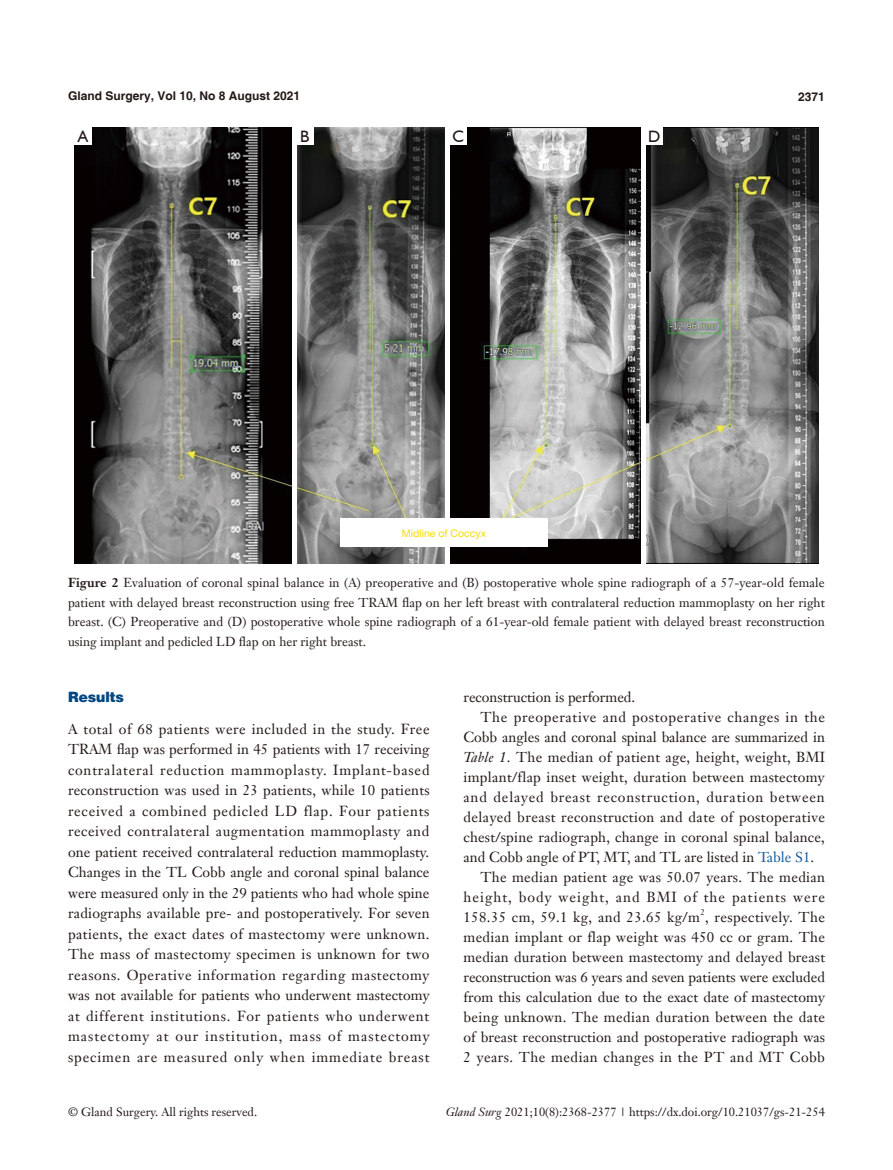
<style>
.page{position:relative;width:893px;height:1170px;background:#fff}
.page>*{position:absolute;margin:0;border:0;box-sizing:border-box;transform-origin:0 0}
.t1{font:16.5px "Humanist 521 BT";color:#231916}
.t2{font:14.25px/20.5px "Janson Text LT";letter-spacing:.03em;color:#231916;text-align:justify}
.t3{font:14.25px "Janson Text LT";color:#231916}
.一级标题正体{font:900 14.25px "Helvetica";color:#004680}
.t4{font:12.75px/19.5px "Janson Text LT";color:#231916;text-align:justify}
.t5{font:12px "Janson Text LT";color:#231916}
.t6{font:700 12px "Helvetica";color:#231916}
.t7{font:10.5px "Helvetica Neue LT Pro";color:#f9da00}
.t8{font:8.25px "Janson Text LT";color:#231916}
.s1{font-weight:700}
.s2{font-style:italic}
.s3{color:#165a9f}
</style>
<div class="page">
<img style="left:74px;top:128px;width:745px;height:435px">
<div style="left:292px;top:128px;width:5px;height:435px;background:#fff"></div>
<div style="left:445px;top:128px;width:5px;height:435px;background:#fff"></div>
<hr style="left:642px;top:128px;width:4px;height:435px;background:#fff">
<div style="left:297px;top:128px;width:17px;height:17px;background:#fff"></div>
<div style="left:450px;top:128px;width:17px;height:17px;background:#fff"></div>
<div style="left:646px;top:128px;width:17px;height:17px;background:#fff"></div>
<div style="left:74px;top:128px;width:17px;height:17px;background:#fff"></div>
<div style="left:340px;top:519px;width:207px;height:28px;background:#fff"></div>
<p class="t6" style="left:68px;top:88px;width:234px">Gland Surgery, Vol 10, No 8 August 2021</p>
<p class="t6" style="left:798px;top:89px;width:28px">2371</p>
<p class="t1" style="left:78px;top:126px;width:12px">A</p>
<p class="t1" style="left:300px;top:126px;width:11px">B</p>
<p class="t1" style="left:452px;top:126px;width:13px">C</p>
<p class="t1" style="left:648px;top:126px;width:14px">D</p>
<p class="t7" style="left:402px;top:526px;width:86px">Midline of Coccyx</p>
<p class="t4" style="left:68px;top:573px;width:758px"><span class="s1">Figure 2</span> Evaluation of coronal spinal balance in (A) preoperative and (B) postoperative whole spine radiograph of a 57-year-old female patient with delayed breast reconstruction using free TRAM flap on her left breast with contralateral reduction mammoplasty on her right breast. (C) Preoperative and (D) postoperative whole spine radiograph of a 61-year-old female patient with delayed breast reconstruction using implant and pedicled LD flap on her right breast.</p>
<p class="一级标题正体" style="left:68px;top:688px;width:58px">Results</p>
<p class="t2" style="left:68px;top:718px;width:363px">A total of 68 patients were included in the study. Free TRAM flap was performed in 45 patients with 17 receiving contralateral reduction mammoplasty. Implant-based reconstruction was used in 23 patients, while 10 patients received a combined pedicled LD flap. Four patients received contralateral augmentation mammoplasty and one patient received contralateral reduction mammoplasty.<br>Changes in the TL Cobb angle and coronal spinal balance were measured only in the 29 patients who had whole spine radiographs available pre- and postoperatively. For seven patients, the exact dates of mastectomy were unknown.<br>The mass of mastectomy specimen is unknown for two reasons. Operative information regarding mastectomy was not available for patients who underwent mastectomy at different institutions. For patients who underwent mastectomy at our institution, mass of mastectomy specimen are measured only when immediate breast</p>
<p class="t3" style="left:463px;top:688px;width:173px">reconstruction is performed.</p>
<p class="t2" style="left:463px;top:707px;width:363px;line-height:20px;text-indent:17px">The preoperative and postoperative changes in the Cobb angles and coronal spinal balance are summarized in <span class="s2">Table 1</span>. The median of patient age, height, weight, BMI implant/flap inset weight, duration between mastectomy and delayed breast reconstruction, duration between delayed breast reconstruction and date of postoperative chest/spine radiograph, change in coronal spinal balance, and Cobb angle of PT, MT, and TL are listed in <span class="s3">Table S1</span>.</p>
<p class="t2" style="left:463px;top:866px;width:363px;line-height:20px;text-indent:17px">The median patient age was 50.07 years. The median height, body weight, and BMI of the patients were 158.35 cm, 59.1 kg, and 23.65 kg/m , respectively. The</p>
<p class="t8" style="left:700px;top:906px;width:6px">2</p>
<p class="t2" style="left:463px;top:926px;width:363px;line-height:20px">median implant or flap weight was 450 cc or gram. The median duration between mastectomy and delayed breast reconstruction was 6 years and seven patients were excluded from this calculation due to the exact date of mastectomy being unknown. The median duration between the date of breast reconstruction and postoperative radiograph was 2 years. The median changes in the PT and MT Cobb</p>
<p class="t5" style="left:68px;top:1104px;width:191px">© Gland Surgery. All rights reserved.</p>
<p class="t5" style="left:446px;top:1104px;width:381px"><span class="s2">Gland Surg</span> 2021;10(8):2368-2377 | https://dx.doi.org/10.21037/gs-21-254</p>
</div>
